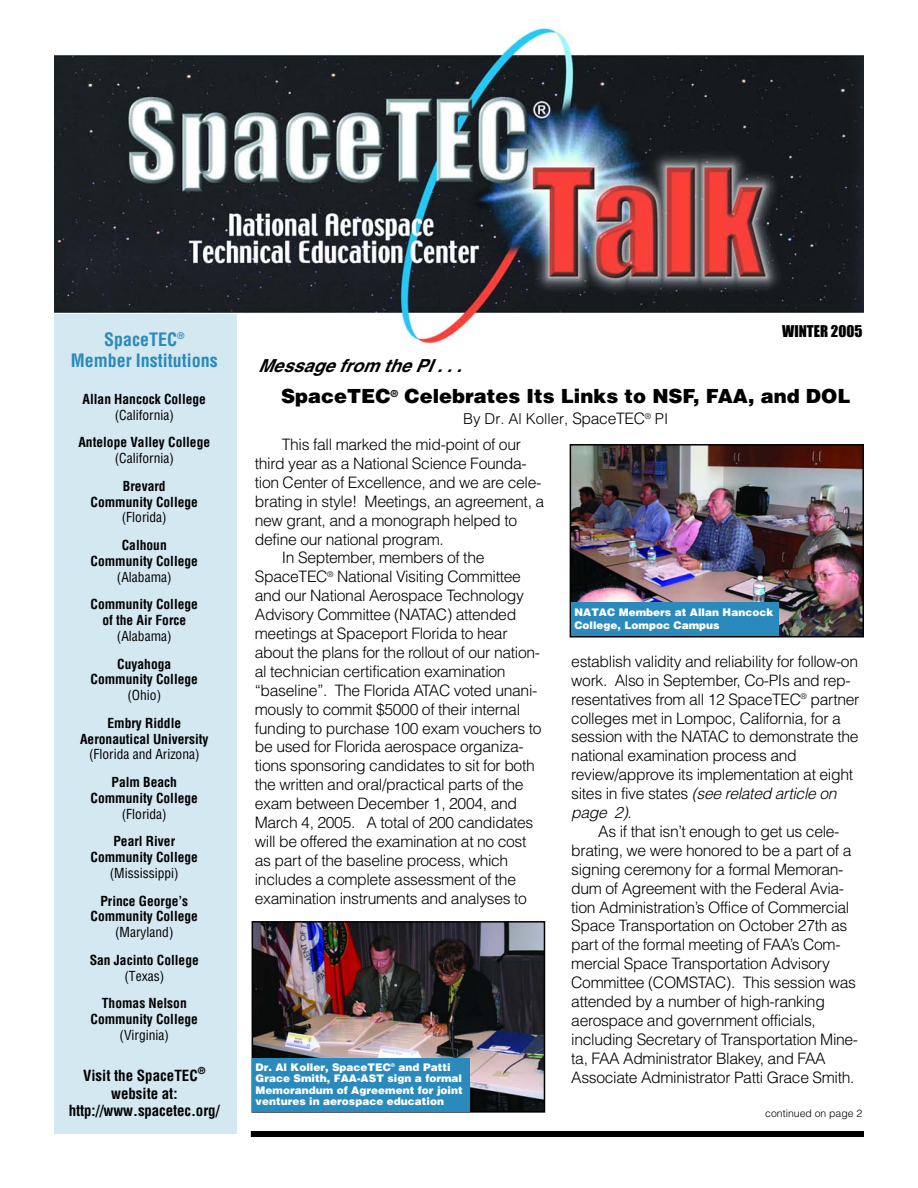
<style>
.page{position:relative;width:918px;height:1188px;background:#fff}
.page>*{position:absolute;margin:0;border:0;box-sizing:border-box;transform-origin:0 0}
.t1{font:900 19.5px "Helvetica";color:#000}
.t2{font:700 condensed 18px/21.1px "Helvetica";color:#2a8abb;text-align:center}
.t3{font:italic 700 18px "Helvetica";color:#000}
.t4{font:300 15.75px/18.9px "Helvetica";letter-spacing:-.02em;color:#000}
.t5{font:700 condensed 15px/17.5px "Helvetica";letter-spacing:-.005em;color:#000;text-align:center}
.t6{font:300 15px "Helvetica";color:#000}
.t7{font:15px "Impact";color:#000}
.t8{font:700 condensed 13.5px/15.8px "Helvetica";color:#000;text-align:center}
.t9{font:condensed 13.5px "Helvetica";color:#000}
.t10{font:900 10.5px/11.4px "Helvetica";color:#fff}
.t11{font:300 10.5px "Helvetica";color:#000}
.t12{font:900 9.75px "Helvetica";color:#000}
.s1{font-size:15.75px}
.s2{font-style:italic}
</style>
<div class="page">
<img style="left:54px;top:25px;width:810px;height:331px">
<div style="left:54px;top:314px;width:182px;height:820px;background:#d4e8f1"></div>
<div style="left:484px;top:324px;width:380px;height:23px;background:#fff"></div>
<div style="left:251px;top:1131px;width:613px;height:6px;background:#000"></div>
<img style="left:573px;top:447px;width:288px;height:188px">
<div style="left:570px;top:444px;width:294px;height:194px;border:2px solid #000"></div>
<div style="left:571px;top:602px;width:207px;height:34px;background:#2a8abb"></div>
<img style="left:255px;top:924px;width:287px;height:186px">
<div style="left:252px;top:921px;width:293px;height:192px;border:2px solid #000"></div>
<div style="left:253px;top:1058px;width:217px;height:54px;background:#2a8abb"></div>
<p class="t2" style="left:71px;top:329px;width:149px">SpaceTEC<sup>®<br></sup>Member Institutions</p>
<p class="t8" style="left:83px;top:391px;width:125px">Allan Hancock College</p>
<p class="t9" style="left:115px;top:407px;width:61px">(California)</p>
<p class="t8" style="left:78px;top:435px;width:133px">Antelope Valley College</p>
<p class="t9" style="left:115px;top:450px;width:61px">(California)</p>
<p class="t8" style="left:91px;top:478px;width:109px">Brevard<br>Community College</p>
<p class="t9" style="left:122px;top:510px;width:46px">(Florida)</p>
<p class="t8" style="left:91px;top:538px;width:109px">Calhoun<br>Community College</p>
<p class="t9" style="left:117px;top:569px;width:56px">(Alabama)</p>
<p class="t8" style="left:91px;top:597px;width:109px">Community College of the Air Force</p>
<p class="t9" style="left:117px;top:628px;width:56px">(Alabama)</p>
<p class="t8" style="left:91px;top:656px;width:109px">Cuyahoga<br>Community College</p>
<p class="t9" style="left:127px;top:687px;width:35px">(Ohio)</p>
<p class="t8" style="left:80px;top:715px;width:130px">Embry Riddle<br>Aeronautical University</p>
<p class="t9" style="left:89px;top:747px;width:112px">(Florida and Arizona)</p>
<p class="t8" style="left:91px;top:775px;width:109px">Palm Beach<br>Community College</p>
<p class="t9" style="left:122px;top:806px;width:46px">(Florida)</p>
<p class="t8" style="left:91px;top:834px;width:109px">Pearl River<br>Community College</p>
<p class="t9" style="left:110px;top:865px;width:70px">(Mississippi)</p>
<p class="t8" style="left:91px;top:893px;width:109px">Prince George’s<br>Community College</p>
<p class="t9" style="left:115px;top:924px;width:60px">(Maryland)</p>
<p class="t8" style="left:90px;top:952px;width:111px">San Jacinto College</p>
<p class="t9" style="left:124px;top:968px;width:41px">(Texas)</p>
<p class="t8" style="left:91px;top:996px;width:109px">Thomas Nelson<br>Community College</p>
<p class="t9" style="left:120px;top:1027px;width:51px">(Virginia)</p>
<p class="t5" style="left:83px;top:1067px;width:116px">Visit the SpaceTEC</p>
<p class="t12" style="left:198px;top:1065px;width:9px">®</p>
<p class="t5" style="left:69px;top:1085px;width:153px">website at: http://www.spacetec.org/</p>
<p class="t3" style="left:258px;top:359px;width:209px">Message from the PI . . .</p>
<p class="t7" style="left:782px;top:323px;width:82px">WINTER 2005</p>
<p class="t1" style="left:281px;top:385px;width:571px">SpaceTEC<sup>®</sup> Celebrates Its Links to NSF, FAA, and DOL</p>
<p class="t6" style="left:463px;top:410px;width:207px">By Dr. Al Koller, <span class="s1">SpaceTEC</span><sup>®</sup> PI</p>
<p class="t4" style="left:282px;top:435px;width:241px">This fall marked the mid-point of our</p>
<p class="t4" style="left:255px;top:454px;width:274px">third year as a National Science Founda-</p>
<p class="t4" style="left:255px;top:473px;width:288px">tion Center of Excellence, and we are cele-</p>
<p class="t4" style="left:255px;top:492px;width:291px">brating in style! Meetings, an agreement, a</p>
<p class="t4" style="left:255px;top:511px;width:264px">new grant, and a monograph helped to</p>
<p class="t4" style="left:255px;top:530px;width:191px">define our national program.</p>
<p class="t4" style="left:282px;top:549px;width:204px">In September, members of the</p>
<p class="t4" style="left:255px;top:568px;width:268px">SpaceTEC<sup>®</sup> National Visiting Committee</p>
<p class="t4" style="left:255px;top:586px;width:271px">and our National Aerospace Technology</p>
<p class="t4" style="left:255px;top:605px;width:263px">Advisory Committee (NATAC) attended</p>
<p class="t4" style="left:255px;top:624px;width:254px">meetings at Spaceport Florida to hear</p>
<p class="t4" style="left:255px;top:643px;width:287px">about the plans for the rollout of our nation-</p>
<p class="t4" style="left:255px;top:662px;width:252px">al technician certification examination</p>
<p class="t4" style="left:255px;top:681px;width:284px">“baseline”. The Florida ATAC voted unani-</p>
<p class="t4" style="left:255px;top:700px;width:267px">mously to commit $5000 of their internal</p>
<p class="t4" style="left:255px;top:719px;width:288px">funding to purchase 100 exam vouchers to</p>
<p class="t4" style="left:255px;top:738px;width:270px">be used for Florida aerospace organiza-</p>
<p class="t4" style="left:255px;top:757px;width:281px">tions sponsoring candidates to sit for both</p>
<p class="t4" style="left:255px;top:775px;width:270px">the written and oral/practical parts of the</p>
<p class="t4" style="left:255px;top:794px;width:264px">exam between December 1, 2004, and</p>
<p class="t4" style="left:255px;top:813px;width:280px">March 4, 2005. A total of 200 candidates</p>
<p class="t4" style="left:255px;top:832px;width:273px">will be offered the examination at no cost</p>
<p class="t4" style="left:255px;top:851px;width:255px">as part of the baseline process, which</p>
<p class="t4" style="left:255px;top:870px;width:263px">includes a complete assessment of the</p>
<p class="t4" style="left:255px;top:889px;width:274px">examination instruments and analyses to</p>
<p class="t10" style="left:256px;top:1062px;width:209px">Dr. Al Koller, SpaceTEC<sup>®</sup> and Patti Grace Smith, FAA-AST sign a formal Memorandum of Agreement for joint ventures in aerospace education</p>
<p class="t10" style="left:574px;top:606px;width:200px;line-height:12.6px">NATAC Members at Allan Hancock<br>College, Lompoc Campus</p>
<p class="t4" style="left:571px;top:652px;width:290px">establish validity and reliability for follow-on work. Also in September, Co-PIs and rep&shy;resentatives from all 12 SpaceTEC<sup>®</sup> partner colleges met in Lompoc, California, for a session with the NATAC to demonstrate the national examination process and review/approve its implementation at eight sites in five states <span class="s2">(see related article on page 2)</span>.</p>
<p class="t4" style="left:571px;top:822px;width:288px;text-indent:27px">As if that isn’t enough to get us cele&shy;brating, we were honored to be a part of a signing ceremony for a formal Memoran&shy;dum of Agreement with the Federal Avia&shy;tion Administration’s Office of Commercial Space Transportation on October 27th as part of the formal meeting of FAA’s Com&shy;mercial Space Transportation Advisory Committee (COMSTAC). This session was attended by a number of high-ranking aerospace and government officials, including Secretary of Transportation Mine&shy;ta, FAA Administrator Blakey, and FAA Associate Administrator Patti Grace Smith.</p>
<p class="t11" style="left:765px;top:1107px;width:99px">continued on page 2</p>
</div>
